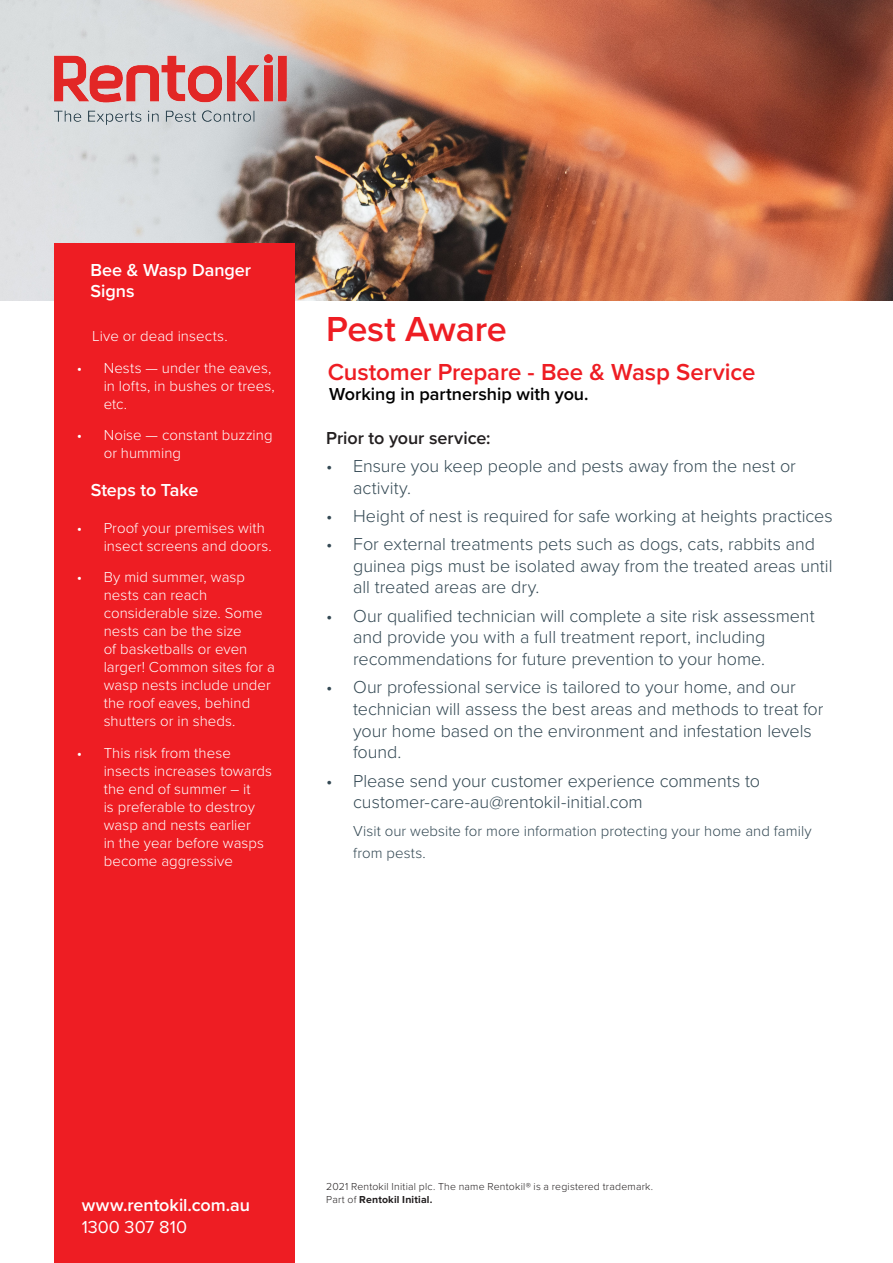
<style>
.page{position:relative;width:893px;height:1263px;background:#fff}
.page>*{position:absolute;margin:0;border:0;box-sizing:border-box;transform-origin:0 0}
.t1{font:600 36px "Proxima Nova";letter-spacing:-.01em;color:#ee1d23}
.t2{font:600 24px "Proxima Nova";letter-spacing:-.005em;color:#ee1d23}
.t3{font:300 18px/21.6px "Proxima Nova";letter-spacing:-.005em;color:#344954}
.t4{font:600 18px/21.6px "Proxima Nova";color:#fff}
.t5{font:600 18px "Proxima Nova";letter-spacing:-.005em;color:#000}
.Paragraph_Style_1{font:600 18px "Proxima Nova";letter-spacing:-.005em;color:#231f20}
.t6{font:18px "Proxima Nova";letter-spacing:.005em;color:#fff}
.t7{font:300 15px/18px "Proxima Nova";letter-spacing:.005em;color:#fff}
.dot_points_body{font:300 15px/21.6px "Proxima Nova";letter-spacing:.005em;color:#344954}
.t8{font:300 10.5px "Proxima Nova";letter-spacing:.02em;color:#231f20}
.t9{font:700 10.5px "Proxima Nova";letter-spacing:.015em;color:#231f20}
.s1{font-weight:300}
</style>
<div class="page">
<img style="left:0;top:0;width:893px;height:301px">
<div style="left:54px;top:244px;width:241px;height:1019px;background:#ee1d23"></div>
<img style="left:54px;top:54px;width:232px;height:71px">
<p class="t4" style="left:91px;top:258px;width:162px">Bee &amp; Wasp Danger<br>Signs</p>
<p class="t7" style="left:92px;top:327px;width:137px">Live or dead insects.</p>
<p class="t7" style="left:104px;top:358px;width:173px;text-indent:-27px">• Nests — under the eaves, in lofts, in bushes or trees, etc.</p>
<p class="t7" style="left:104px;top:426px;width:170px;text-indent:-27px">• Noise — constant buzzing or humming</p>
<p class="t4" style="left:91px;top:478px;width:109px">Steps to Take</p>
<p class="t7" style="left:104px;top:518px;width:170px;text-indent:-27px">• Proof your premises with insect screens and doors.</p>
<p class="t7" style="left:104px;top:567px;width:173px;text-indent:-27px">• By mid summer, wasp nests can reach considerable size. Some nests can be the size<br>of basketballs or even larger! Common sites for a wasp nests include under the roof eaves, behind shutters or in sheds.</p>
<p class="t7" style="left:104px;top:743px;width:170px;text-indent:-27px">• This risk from these insects increases towards the end of summer – it<br>is preferable to destroy wasp and nests earlier<br>in the year before wasps become aggressive</p>
<p class="t1" style="left:326px;top:302px;width:182px">Pest Aware</p>
<p class="t2" style="left:328px;top:354px;width:429px">Customer Prepare - Bee &amp; Wasp Service</p>
<p class="t5" style="left:329px;top:381px;width:261px">Working in partnership with you.</p>
<p class="Paragraph_Style_1" style="left:326px;top:424px;width:166px">Prior to your service:</p>
<p class="t3" style="left:353px;top:454px;width:444px;text-indent:-27px">• Ensure you keep people and pests away from the nest or activity.</p>
<p class="t3" style="left:326px;top:504px;width:508px">• Height of nest is required for safe working at heights practices</p>
<p class="t3" style="left:353px;top:532px;width:481px;text-indent:-27px">• For external treatments pets such as dogs, cats, rabbits and guinea pigs must be isolated away from the treated areas until all treated areas are dry.</p>
<p class="t3" style="left:353px;top:604px;width:463px;text-indent:-27px">• Our qualified technician will complete a site risk assessment and provide you with a full treatment report, including recommendations for future prevention to your home.</p>
<p class="t3" style="left:353px;top:676px;width:472px;text-indent:-27px">• Our professional service is tailored to your home, and our technician will assess the best areas and methods to treat for your home based on the environment and infestation levels found.</p>
<p class="t3" style="left:353px;top:769px;width:408px;text-indent:-27px">• Please send your customer experience comments to customer-care-au@rentokil-initial.com</p>
<p class="dot_points_body" style="left:353px;top:819px;width:460px">Visit our website for more information protecting your home and family from pests.</p>
<p class="t4" style="left:82px;top:1193px;width:170px">www.rentokil.com.au</p>
<p class="t6" style="left:82px;top:1213px;width:107px">1300 307 810</p>
<p class="t8" style="left:326px;top:1179px;width:328px">2021 Rentokil Initial plc. The name Rentokil® is a registered trademark.</p>
<p class="t9" style="left:326px;top:1194px;width:108px"><span class="s1">Part of</span> Rentokil Initial.</p>
</div>
